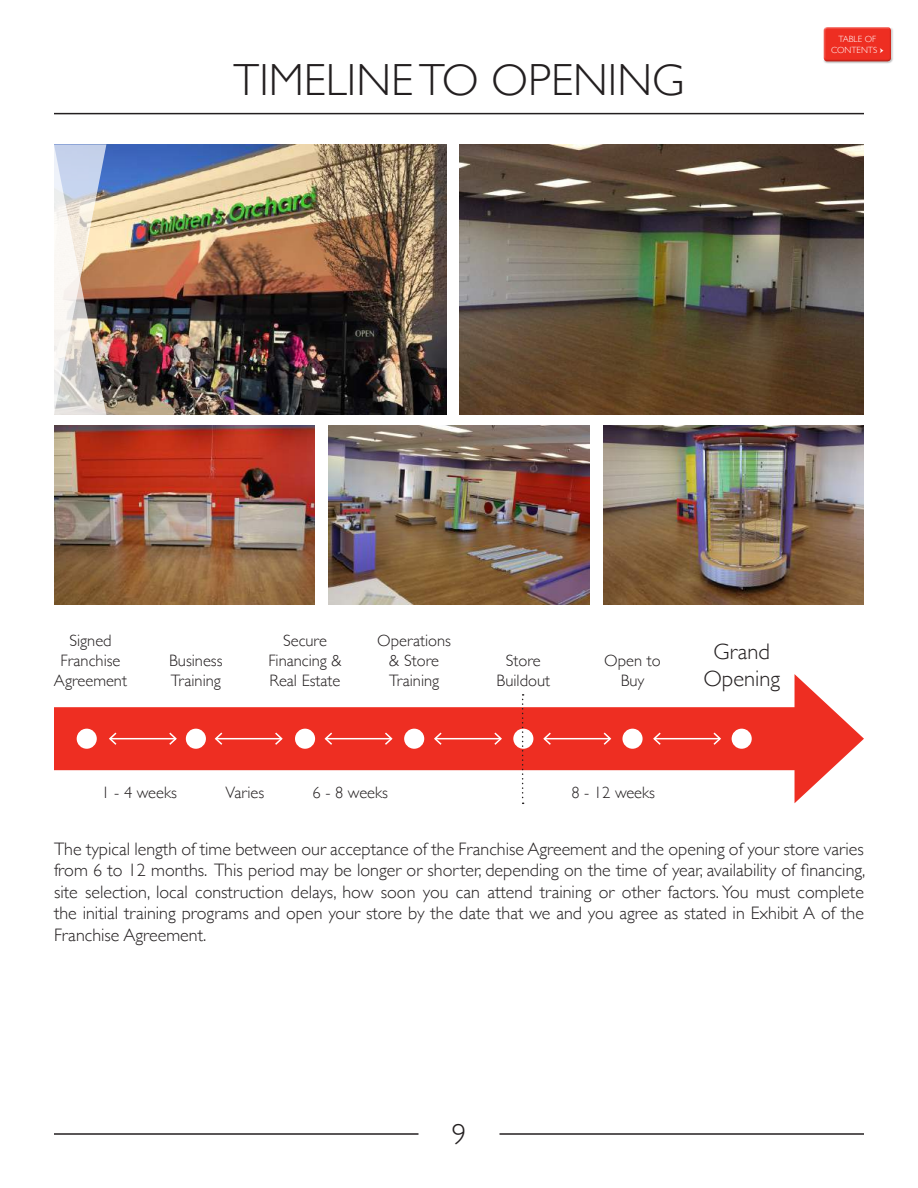
<style>
.page{position:relative;width:918px;height:1188px;background:#fff}
.page>*{position:absolute;margin:0;border:0;box-sizing:border-box;transform-origin:0 0}
.t1{font:300 45px "Gill Sans";color:#231f20}
.t2{font:300 29.25px "Gill Sans";color:#231f20}
.t3{font:300 22.5px/27px "Gill Sans";color:#231f20;text-align:center}
.t4{font:300 18px/21.6px "Gill Sans";color:#231f20;text-align:justify}
.t5{font:300 16.5px/19.8px "Gill Sans";color:#231f20;text-align:center}
.t6{font:300 9px/10.8px "Gill Sans";color:#fff;text-align:center}
.s1{font-family:"Minion Pro";font-weight:600}
</style>
<div class="page">
<hr style="left:54px;top:1133px;width:364px;height:2px;background:#231f20">
<hr style="left:500px;top:1133px;width:364px;height:2px;background:#231f20">
<div style="left:822px;top:25px;width:71px;height:36px;background:#fff;opacity:.66"></div>
<div style="left:822px;top:28px;width:71px;height:36px;background:#231f20;opacity:.26"></div>
<hr style="left:54px;top:113px;width:810px;height:1px;background:#231f20">
<div style="left:54px;top:707px;width:759px;height:63px;background:#ee2e22"></div>
<svg style="left:795px;top:674px;width:69px;height:129px"></svg>
<div style="left:77px;top:729px;width:20px;height:20px;background:#fff;border-radius:50%"></div>
<div style="left:186px;top:729px;width:20px;height:20px;background:#fff;border-radius:50%"></div>
<div style="left:295px;top:729px;width:20px;height:20px;background:#fff;border-radius:50%"></div>
<div style="left:404px;top:729px;width:20px;height:20px;background:#fff;border-radius:50%"></div>
<div style="left:513px;top:729px;width:20px;height:20px;background:#fff;border-radius:50%"></div>
<div style="left:622px;top:729px;width:21px;height:20px;background:#fff;border-radius:50%"></div>
<div style="left:732px;top:729px;width:20px;height:20px;background:#fff;border-radius:50%"></div>
<hr style="left:110px;top:738px;width:66px;height:1px;background:#fff">
<svg style="left:109px;top:732px;width:9px;height:13px"></svg>
<svg style="left:168px;top:732px;width:9px;height:13px"></svg>
<hr style="left:216px;top:738px;width:66px;height:1px;background:#fff">
<svg style="left:214px;top:732px;width:10px;height:13px"></svg>
<svg style="left:274px;top:732px;width:9px;height:13px"></svg>
<hr style="left:326px;top:738px;width:65px;height:1px;background:#fff">
<svg style="left:324px;top:732px;width:10px;height:13px"></svg>
<svg style="left:383px;top:732px;width:10px;height:13px"></svg>
<hr style="left:435px;top:738px;width:66px;height:1px;background:#fff">
<svg style="left:434px;top:732px;width:9px;height:13px"></svg>
<svg style="left:493px;top:732px;width:9px;height:13px"></svg>
<hr style="left:544px;top:738px;width:66px;height:1px;background:#fff">
<svg style="left:543px;top:732px;width:9px;height:13px"></svg>
<svg style="left:602px;top:732px;width:10px;height:13px"></svg>
<hr style="left:654px;top:738px;width:66px;height:1px;background:#fff">
<svg style="left:653px;top:732px;width:9px;height:13px"></svg>
<svg style="left:712px;top:732px;width:9px;height:13px"></svg>
<svg style="left:522px;top:694px;width:2px;height:110px"></svg>
<img style="left:106px;top:144px;width:340px;height:271px">
<img style="left:459px;top:144px;width:405px;height:271px">
<img style="left:54px;top:426px;width:260px;height:179px">
<img style="left:329px;top:426px;width:260px;height:179px">
<img style="left:604px;top:426px;width:260px;height:179px">
<img style="left:54px;top:144px;width:52px;height:271px">
<h1 class="t1" style="left:234px;top:55px;width:452px">TIMELINE TO OPENING</h1>
<p class="t6" style="left:831px;top:34px;width:54px">TABLE OF<br>CONTENTS <span class="s1">•</span></p>
<p class="t5" style="left:54px;top:631px;width:75px">Signed<br>Franchise<br>Agreement</p>
<p class="t5" style="left:268px;top:631px;width:75px">Secure<br>Financing &amp;<br>Real Estate</p>
<p class="t5" style="left:377px;top:631px;width:75px">Operations &amp; Store<br>Training</p>
<p class="t5" style="left:169px;top:651px;width:55px;text-align:left">Business<br>Training</p>
<p class="t5" style="left:497px;top:651px;width:55px">Store<br>Buildout</p>
<p class="t5" style="left:604px;top:651px;width:58px">Open to<br>Buy</p>
<p class="t3" style="left:703px;top:638px;width:78px">Grand<br>Opening</p>
<p class="t5" style="left:101px;top:783px;width:77px">1 - 4 weeks</p>
<p class="t5" style="left:225px;top:783px;width:40px">Varies</p>
<p class="t5" style="left:312px;top:783px;width:77px">6 - 8 weeks</p>
<p class="t5" style="left:571px;top:783px;width:85px">8 - 12 weeks</p>
<p class="t4" style="left:54px;top:838px;width:813px">The typical length of time between our acceptance of the Franchise Agreement and the opening of your store varies from 6 to 12 months. This period may be longer or shorter, depending on the time of year, availability of financing, site selection, local construction delays, how soon you can attend training or other factors. You must complete the initial training programs and open your store by the date that we and you agree as stated in Exhibit A of the Franchise Agreement.</p>
<h2 class="t2" style="left:452px;top:1118px;width:16px">9</h2>
</div>
